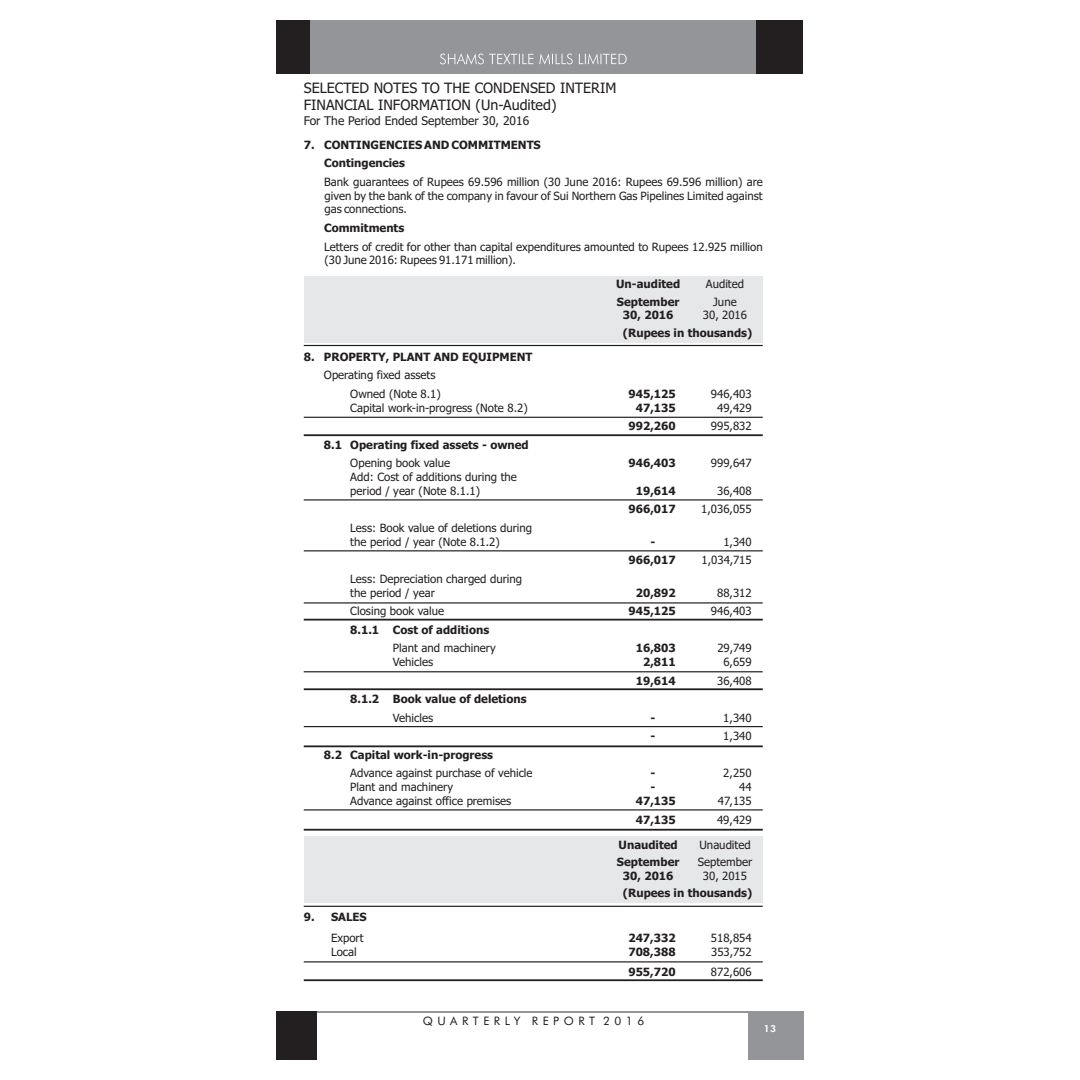
<style>
.page{position:relative;width:1080px;height:1080px;background:#fff}
.page>*{position:absolute;margin:0;border:0;box-sizing:border-box;transform-origin:0 0}
.t1{font:14.25px/17.2px "Tahoma";color:#231f20}
.t2{font:12px "Tahoma";color:#231f20}
.t3{font:11.7px "Futura BT";letter-spacing:.39em;color:#231f20}
.t4{font:11.4px/13.8px "Tahoma";color:#231f20}
.t5{font:700 11.4px/18.6px "Tahoma";color:#231f20}
.t6{font:800 9.75px "Futura BT";color:#fff}
</style>
<div class="page">
<div style="left:304px;top:837px;width:459px;height:66px;background:#e6e7e9"></div>
<hr style="left:304px;top:906px;width:459px;height:1px;background:#231f20">
<div style="left:304px;top:276px;width:459px;height:66px;background:#e6e7e9"></div>
<hr style="left:304px;top:345px;width:459px;height:1px;background:#231f20">
<hr style="left:290px;top:1011px;width:486px;height:1px;background:#939598">
<div style="left:277px;top:1011px;width:40px;height:49px;background:#231f20"></div>
<div style="left:748px;top:1011px;width:55px;height:49px;background:#939598"></div>
<div style="left:277px;top:20px;width:513px;height:54px;background:#939598"></div>
<div style="left:757px;top:20px;width:46px;height:54px;background:#231f20"></div>
<div style="left:277px;top:20px;width:33px;height:54px;background:#231f20"></div>
<svg style="left:440px;top:53px;width:187px;height:12px"></svg>
<hr style="left:304px;top:417px;width:459px;height:1px;background:#231f20">
<hr style="left:304px;top:434px;width:459px;height:2px;background:#231f20">
<hr style="left:304px;top:602px;width:459px;height:2px;background:#231f20">
<hr style="left:304px;top:619px;width:459px;height:2px;background:#231f20">
<hr style="left:304px;top:499px;width:459px;height:2px;background:#231f20">
<hr style="left:304px;top:550px;width:459px;height:1px;background:#231f20">
<hr style="left:304px;top:671px;width:459px;height:1px;background:#231f20">
<hr style="left:304px;top:688px;width:459px;height:2px;background:#231f20">
<hr style="left:304px;top:726px;width:459px;height:1px;background:#231f20">
<hr style="left:304px;top:745px;width:459px;height:2px;background:#231f20">
<hr style="left:304px;top:809px;width:459px;height:2px;background:#231f20">
<hr style="left:304px;top:829px;width:459px;height:2px;background:#231f20">
<hr style="left:304px;top:961px;width:459px;height:1px;background:#231f20">
<hr style="left:304px;top:979px;width:459px;height:2px;background:#231f20">
<p class="t1" style="left:304px;top:80px;width:314px">SELECTED NOTES TO THE CONDENSED INTERIM<br>FINANCIAL INFORMATION (Un-Audited)</p>
<p class="t2" style="left:304px;top:116px;width:227px">For The Period Ended September 30, 2016</p>
<p class="t5" style="left:324px;top:136px;width:218px;text-indent:-20px">7. CONTINGENCIES AND COMMITMENTS<br>Contingencies</p>
<p class="t4" style="left:324px;top:176px;width:440px;text-align:justify">Bank guarantees of Rupees 69.596 million (30 June 2016: Rupees 69.596 million) are given by the bank of the company in favour of Sui Northern Gas Pipelines Limited against gas connections.</p>
<p class="t5" style="left:324px;top:219px;width:82px">Commitments</p>
<p class="t4" style="left:324px;top:240px;width:440px">Letters of credit for other than capital expenditures amounted to Rupees 12.925 million (30 June 2016: Rupees 91.171 million).</p>
<p class="t5" style="left:616px;top:276px;width:66px">Un-audited</p>
<p class="t4" style="left:706px;top:278px;width:40px">Audited</p>
<p class="t5" style="left:617px;top:293px;width:64px">September</p>
<p class="t4" style="left:713px;top:295px;width:25px">June</p>
<p class="t5" style="left:623px;top:307px;width:52px">30, 2016</p>
<p class="t4" style="left:703px;top:309px;width:46px">30, 2016</p>
<p class="t5" style="left:623px;top:324px;width:131px">(Rupees in thousands)</p>
<p class="t5" style="left:304px;top:348px;width:230px">8. PROPERTY, PLANT AND EQUIPMENT</p>
<p class="t4" style="left:350px;top:367px;width:92px;line-height:18.6px;text-indent:-26px">Operating fixed assets<br>Owned (Note 8.1)</p>
<p class="t5" style="left:629px;top:385px;width:49px">945,125</p>
<p class="t4" style="left:711px;top:388px;width:42px">946,403</p>
<p class="t4" style="left:350px;top:401px;width:179px">Capital work-in-progress (Note 8.2)</p>
<p class="t5" style="left:636px;top:399px;width:41px">47,135</p>
<p class="t4" style="left:717px;top:401px;width:36px">49,429</p>
<p class="t5" style="left:629px;top:418px;width:49px">992,260</p>
<p class="t4" style="left:711px;top:420px;width:42px">995,832</p>
<p class="t5" style="left:324px;top:436px;width:206px">8.1 Operating fixed assets - owned</p>
<p class="t4" style="left:350px;top:457px;width:101px">Opening book value</p>
<p class="t5" style="left:629px;top:455px;width:49px">946,403</p>
<p class="t4" style="left:711px;top:457px;width:42px">999,647</p>
<p class="t4" style="left:350px;top:471px;width:168px">Add: Cost of additions during the period / year (Note 8.1.1)</p>
<p class="t5" style="left:636px;top:482px;width:41px">19,614</p>
<p class="t4" style="left:717px;top:485px;width:36px">36,408</p>
<p class="t5" style="left:629px;top:501px;width:49px">966,017</p>
<p class="t4" style="left:701px;top:503px;width:52px">1,036,055</p>
<p class="t4" style="left:350px;top:522px;width:183px">Less: Book value of deletions during the period / year (Note 8.1.2)</p>
<p class="t4" style="left:350px;top:573px;width:173px">Less: Depreciation charged during the period / year</p>
<p class="t5" style="left:651px;top:533px;width:6px">-</p>
<p class="t4" style="left:723px;top:536px;width:30px">1,340</p>
<p class="t5" style="left:629px;top:552px;width:49px">966,017</p>
<p class="t4" style="left:702px;top:554px;width:52px">1,034,715</p>
<p class="t5" style="left:636px;top:584px;width:41px">20,892</p>
<p class="t4" style="left:717px;top:586px;width:36px">88,312</p>
<p class="t4" style="left:350px;top:605px;width:95px">Closing book value</p>
<p class="t5" style="left:629px;top:603px;width:49px">945,125</p>
<p class="t4" style="left:711px;top:605px;width:42px">946,403</p>
<p class="t5" style="left:350px;top:621px;width:140px">8.1.1 Cost of additions</p>
<p class="t4" style="left:393px;top:642px;width:104px">Plant and machinery</p>
<p class="t5" style="left:636px;top:640px;width:41px">16,803</p>
<p class="t4" style="left:717px;top:642px;width:36px">29,749</p>
<p class="t4" style="left:393px;top:656px;width:42px">Vehicles</p>
<p class="t5" style="left:643px;top:654px;width:34px">2,811</p>
<p class="t4" style="left:723px;top:656px;width:30px">6,659</p>
<p class="t5" style="left:636px;top:672px;width:41px">19,614</p>
<p class="t4" style="left:717px;top:675px;width:36px">36,408</p>
<p class="t5" style="left:350px;top:691px;width:178px">8.1.2 Book value of deletions</p>
<p class="t4" style="left:393px;top:712px;width:42px">Vehicles</p>
<p class="t5" style="left:651px;top:709px;width:6px">-</p>
<p class="t4" style="left:723px;top:712px;width:30px">1,340</p>
<p class="t5" style="left:651px;top:728px;width:6px">-</p>
<p class="t4" style="left:723px;top:730px;width:30px">1,340</p>
<p class="t5" style="left:324px;top:746px;width:171px">8.2 Capital work-in-progress</p>
<p class="t4" style="left:350px;top:767px;width:184px">Advance against purchase of vehicle</p>
<p class="t5" style="left:651px;top:765px;width:6px">-</p>
<p class="t4" style="left:723px;top:767px;width:30px">2,250</p>
<p class="t4" style="left:350px;top:781px;width:104px">Plant and machinery</p>
<p class="t5" style="left:651px;top:779px;width:6px">-</p>
<p class="t4" style="left:739px;top:781px;width:14px">44</p>
<p class="t4" style="left:350px;top:795px;width:162px">Advance against office premises</p>
<p class="t5" style="left:636px;top:793px;width:41px">47,135</p>
<p class="t4" style="left:718px;top:795px;width:35px">47,135</p>
<p class="t5" style="left:636px;top:811px;width:41px">47,135</p>
<p class="t4" style="left:717px;top:814px;width:36px">49,429</p>
<p class="t5" style="left:619px;top:837px;width:61px">Unaudited</p>
<p class="t4" style="left:699px;top:839px;width:53px">Unaudited</p>
<p class="t5" style="left:617px;top:854px;width:64px">September</p>
<p class="t4" style="left:698px;top:856px;width:56px">September</p>
<p class="t5" style="left:623px;top:868px;width:52px">30, 2016</p>
<p class="t4" style="left:703px;top:870px;width:46px">30, 2015</p>
<p class="t5" style="left:623px;top:885px;width:131px">(Rupees in thousands)</p>
<p class="t5" style="left:304px;top:909px;width:65px">9. SALES</p>
<p class="t4" style="left:331px;top:932px;width:34px">Export</p>
<p class="t5" style="left:628px;top:929px;width:49px">247,332</p>
<p class="t4" style="left:711px;top:932px;width:42px">518,854</p>
<p class="t4" style="left:331px;top:946px;width:27px">Local</p>
<p class="t5" style="left:628px;top:943px;width:49px">708,388</p>
<p class="t4" style="left:711px;top:946px;width:42px">353,752</p>
<p class="t5" style="left:628px;top:964px;width:49px">955,720</p>
<p class="t4" style="left:711px;top:966px;width:42px">872,606</p>
<p class="t3" style="left:423px;top:1016px;width:223px">QUARTERLY REPORT 2016</p>
<p class="t6" style="left:764px;top:1025px;width:14px">13</p>
</div>
